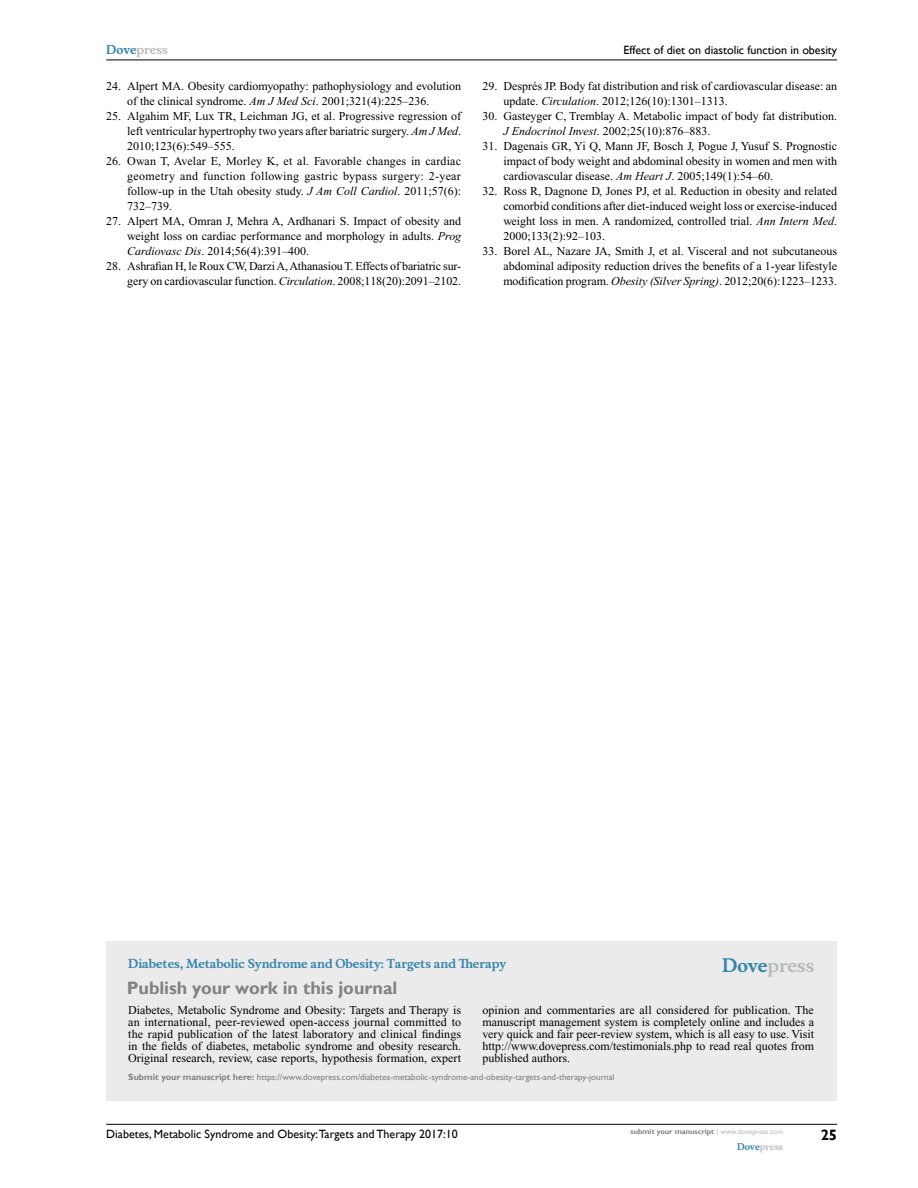
<style>
.page{position:relative;width:918px;height:1188px;background:#fff}
.page>*{position:absolute;margin:0;border:0;box-sizing:border-box;transform-origin:0 0}
.t1{font:700 18px "Gill Sans";color:#808285}
.t2{font:700 18px "Musee";color:#b8babc}
.t3{font:700 15px "Gill Sans";color:#000}
.t4{font:12px/15px "Times New Roman";color:#000;text-align:justify}
.t5{font:12px "Gill Sans";color:#000}
.t6{font:700 12px "Musee";color:#3785ad}
.t7{font:700 12px "Musee";color:#b8babc}
.t8{font:9px "Gill Sans";color:#808285}
.t9{font:700 9px "Musee";color:#b8babc}
.t10{font:700 7.5px "Gill Sans";color:#808285}
.s1{color:#3785ad}
.s2{font-style:italic}
.s3{font-weight:700}
.s4{font-weight:400;color:#b8babc}
</style>
<div class="page">
<div style="left:106px;top:941px;width:731px;height:159px;background:#ebebec"></div>
<hr style="left:106px;top:1124px;width:731px;height:1px;background:#000">
<hr style="left:106px;top:60px;width:731px;height:1px;background:#000">
<p class="t7" style="left:106px;top:43px;width:63px"><span class="s1">Dove</span>press</p>
<p class="t4" style="left:127px;top:79px;width:335px;text-indent:-21px">24. Alpert MA. Obesity cardiomyopathy: pathophysiology and evolution of the clinical syndrome. <span class="s2">Am J Med Sci</span>. 2001;321(4):225–236.</p>
<p class="t4" style="left:127px;top:109px;width:336px;text-indent:-21px">25. Algahim MF, Lux TR, Leichman JG, et al. Progressive regression of left ventricular hypertrophy two years after bariatric surgery. <span class="s2">Am J Med</span>.<br>2010;123(6):549–555.</p>
<p class="t4" style="left:127px;top:154px;width:335px;text-indent:-21px">26. Owan T, Avelar E, Morley K, et al. Favorable changes in cardiac geometry and function following gastric bypass surgery: 2-year follow-up in the Utah obesity study. <span class="s2">J Am Coll Cardiol</span>. 2011;57(6):<br>732–739.</p>
<p class="t4" style="left:127px;top:214px;width:335px;text-indent:-21px">27. Alpert MA, Omran J, Mehra A, Ardhanari S. Impact of obesity and weight loss on cardiac performance and morphology in adults. <span class="s2">Prog Cardiovasc Dis</span>. 2014;56(4):391–400.</p>
<p class="t4" style="left:106px;top:259px;width:356px;text-align:right">28. Ashrafian H, le Roux CW, Darzi A, Athanasiou T. Effects of bariatric sur&shy;gery on cardiovascular function. <span class="s2">Circulation</span>. 2008;118(20):2091–2102.</p>
<p class="t5" style="left:624px;top:43px;width:215px">Effect of diet on diastolic function in obesity</p>
<p class="t4" style="left:503px;top:79px;width:335px;text-indent:-21px">29. Després JP. Body fat distribution and risk of cardiovascular disease: an update. <span class="s2">Circulation</span>. 2012;126(10):1301–1313.</p>
<p class="t4" style="left:503px;top:109px;width:335px;text-indent:-21px">30. Gasteyger C, Tremblay A. Metabolic impact of body fat distribution.<br><span class="s2">J Endocrinol Invest</span>. 2002;25(10):876–883.</p>
<p class="t4" style="left:503px;top:139px;width:335px;text-indent:-21px">31. Dagenais GR, Yi Q, Mann JF, Bosch J, Pogue J, Yusuf S. Prognostic impact of body weight and abdominal obesity in women and men with cardiovascular disease. <span class="s2">Am Heart J</span>. 2005;149(1):54–60.</p>
<p class="t4" style="left:503px;top:184px;width:335px;text-indent:-21px">32. Ross R, Dagnone D, Jones PJ, et al. Reduction in obesity and related comorbid conditions after diet-induced weight loss or exercise-induced weight loss in men. A randomized, controlled trial. <span class="s2">Ann Intern Med</span>.<br>2000;133(2):92–103.</p>
<p class="t4" style="left:503px;top:244px;width:335px;text-indent:-21px">33. Borel AL, Nazare JA, Smith J, et al. Visceral and not subcutaneous abdominal adiposity reduction drives the benefits of a 1-year lifestyle modification program. <span class="s2">Obesity (Silver Spring)</span>. 2012;20(6):1223–1233.</p>
<p class="t6" style="left:128px;top:956px;width:379px">Diabetes, Metabolic Syndrome and Obesity: Targets and Therapy</p>
<h1 class="t1" style="left:127px;top:977px;width:272px">Publish your work in this journal</h1>
<h1 class="t2" style="left:722px;top:955px;width:94px"><span class="s1">Dove</span>press</h1>
<p class="t4" style="left:128px;top:1004px;width:335px;line-height:12px">Diabetes, Metabolic Syndrome and Obesity: Targets and Therapy is an international, peer-reviewed open-access journal committed to the rapid publication of the latest laboratory and clinical findings in the fields of diabetes, metabolic syndrome and obesity research.<br>Original research, review, case reports, hypothesis formation, expert</p>
<p class="t4" style="left:482px;top:1004px;width:333px;line-height:12px">opinion and commentaries are all considered for publication. The manuscript management system is completely online and includes a very quick and fair peer-review system, which is all easy to use. Visit http://www.dovepress.com/testimonials.php to read real quotes from published authors.</p>
<p class="t8" style="left:128px;top:1072px;width:488px"><span class="s3">Submit your manuscript here:</span> https://www.dovepress.com/diabetes-metabolic-syndrome-and-obesity-targets-and-therapy-journal</p>
<p class="t5" style="left:106px;top:1127px;width:353px">Diabetes, Metabolic Syndrome and Obesity:Targets and Therapy 2017:10</p>
<p class="t10" style="left:631px;top:1127px;width:154px">submit your manuscript <span class="s4">| www.dovepress.com</span></p>
<p class="t9" style="left:737px;top:1141px;width:48px"><span class="s1">Dove</span>press</p>
<p class="t3" style="left:821px;top:1126px;width:18px">25</p>
</div>
